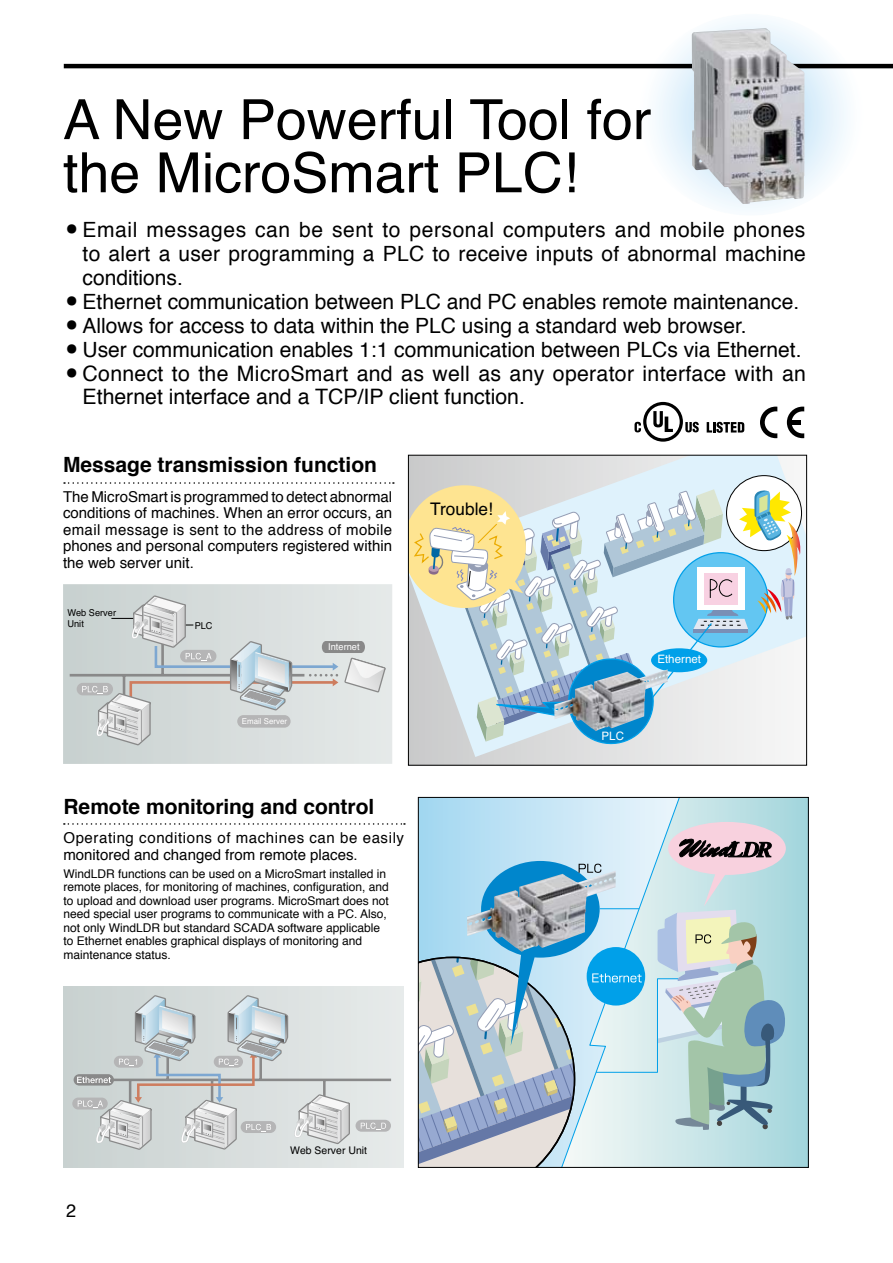
<style>
.page{position:relative;width:893px;height:1263px;background:#fff}
.page>*{position:absolute;margin:0;border:0;box-sizing:border-box;transform-origin:0 0}
.t1{font:55.5px/53.1px "Helvetica";color:#000}
.t2{font:42px/72px "Helvetica";color:#000}
.t3{font:21.3px/23.4px "Helvetica";letter-spacing:.015em;color:#000}
.t4{font:21px/24px "Helvetica";color:#000}
.t5{font:700 21px "Helvetica";color:#000}
.t6{font:17.4px "Helvetica";color:#000}
.t7{font:15px/16.5px "Helvetica";color:#000;text-align:justify}
.t8{font:15px/16.5px "Helvetica";letter-spacing:.04em;color:#000}
.t9{font:12px/13.5px "Helvetica";color:#000}
.t10{font:11.55px "Helvetica";color:#fff}
.t11{font:10.5px "Helvetica";color:#000}
.t12{font:9.45px/11.4px "Helvetica";color:#000}
.t13{font:9.45px "Helvetica";color:#fff}
.t14{font:8.1px "Helvetica";color:#fff}
</style>
<div class="page">
<svg style="left:639px;top:14px;width:224px;height:202px"></svg>
<svg style="left:410px;top:457px;width:395px;height:300px;background:#dee3e5"></svg>
<svg style="left:410px;top:478px;width:391px;height:271px;background:#cedddc"></svg>
<img style="left:554px;top:669px;width:114px;height:62px">
<div style="left:408px;top:455px;width:399px;height:310px;border:1px solid #000"></div>
<svg style="left:420px;top:799px;width:120px;height:23px;background:#b3def3"></svg>
<svg style="left:540px;top:799px;width:266px;height:366px;background:#b5dde5"></svg>
<svg style="left:420px;top:822px;width:366px;height:343px;background:#b7d0d9"></svg>
<img style="left:467px;top:871px;width:149px;height:81px">
<div style="left:418px;top:797px;width:390px;height:370px;border:1px solid #000"></div>
<div style="left:63px;top:584px;width:329px;height:180px;background:linear-gradient(to right,#c8d0cf,#e6e9e9)"></div>
<hr style="left:70px;top:674px;width:234px;height:2px;background:#898989">
<div style="left:77px;top:683px;width:36px;height:12px;background:#b5b5b6;border-radius:6px"></div>
<svg style="left:82px;top:595px;width:304px;height:150px;background:#d1d5d5"></svg>
<div style="left:63px;top:986px;width:341px;height:181px;background:linear-gradient(to right,#c8d1d0,#e7ebea)"></div>
<hr style="left:77px;top:1078px;width:314px;height:3px;background:#898989">
<div style="left:356px;top:1120px;width:35px;height:12px;background:#b5b5b6;border-radius:6px"></div>
<svg style="left:361px;top:1122px;width:25px;height:8px"></svg>
<div style="left:72px;top:1097px;width:36px;height:12px;background:#b5b5b6;border-radius:6px"></div>
<div style="left:74px;top:1074px;width:40px;height:11px;background:#898989;border-radius:6px"></div>
<svg style="left:77px;top:995px;width:277px;height:156px;background:#ced3d3"></svg>
<hr style="left:64px;top:64px;width:829px;height:4px;background:#000">
<svg style="left:64px;top:482px;width:330px;height:2px"></svg>
<svg style="left:64px;top:823px;width:341px;height:2px"></svg>
<img style="left:692px;top:28px;width:112px;height:176px">
<svg style="left:634px;top:402px;width:65px;height:40px"></svg>
<svg style="left:707px;top:422px;width:37px;height:11px"></svg>
<svg style="left:760px;top:407px;width:17px;height:31px"></svg>
<svg style="left:787px;top:407px;width:17px;height:31px"></svg>
<div style="left:790px;top:420px;width:11px;height:5px;background:#000"></div>
<h1 class="t1" style="left:63px;top:91px;width:590px">A New Powerful Tool for the MicroSmart PLC!</h1>
<p class="t4" style="left:83px;top:217px;width:725px">Email messages can be sent to personal computers and mobile phones to alert a user programming a PLC to receive inputs of abnormal machine conditions.<br>Ethernet communication between PLC and PC enables remote maintenance.<br>Allows for access to data within the PLC using a standard web browser.<br>User communication enables 1:1 communication between PLCs via Ethernet.</p>
<h3 class="t3" style="left:83px;top:361px;width:725px">Connect to the MicroSmart and as well as any operator interface with an<br>Ethernet interface and a TCP/IP client function.</h3>
<h2 class="t2" style="left:65px;top:192px;width:16px">• •</h2>
<h2 class="t2" style="left:65px;top:288px;width:16px">•</h2>
<h2 class="t2" style="left:65px;top:312px;width:16px">•</h2>
<h2 class="t2" style="left:65px;top:336px;width:16px">•</h2>
<h3 class="t5" style="left:63px;top:446px;width:315px">Message transmission function</h3>
<p class="t7" style="left:63px;top:487px;width:331px">The MicroSmart is programmed to detect abnormal conditions of machines. When an error occurs, an email message is sent to the address of mobile phones and personal computers registered within the web server unit.</p>
<p class="t12" style="left:68px;top:607px;width:50px">Web Server<br>Unit</p>
<p class="t12" style="left:195px;top:619px;width:19px">PLC</p>
<p class="t14" style="left:242px;top:714px;width:47px">Email Server</p>
<p class="t13" style="left:328px;top:638px;width:33px">Internet</p>
<h3 class="t6" style="left:430px;top:494px;width:65px">Trouble!</h3>
<h3 class="t5" style="left:63px;top:788px;width:312px">Remote monitoring and control</h3>
<p class="t8" style="left:63px;top:829px;width:342px">Operating conditions of machines can be easily monitored and changed from remote places.</p>
<p class="t9" style="left:63px;top:866px;width:327px">WindLDR functions can be used on a MicroSmart installed in remote places, for monitoring of machines, configuration, and to upload and download user programs. MicroSmart does not need special user programs to communicate with a PC. Also, not only WindLDR but standard SCADA software applicable to Ethernet enables graphical displays of monitoring and maintenance status.</p>
<p class="t11" style="left:290px;top:1141px;width:78px">Web Server Unit</p>
<p class="t10" style="left:602px;top:726px;width:24px">PLC</p>
<p class="t10" style="left:657px;top:649px;width:45px">Ethernet</p>
</div>
